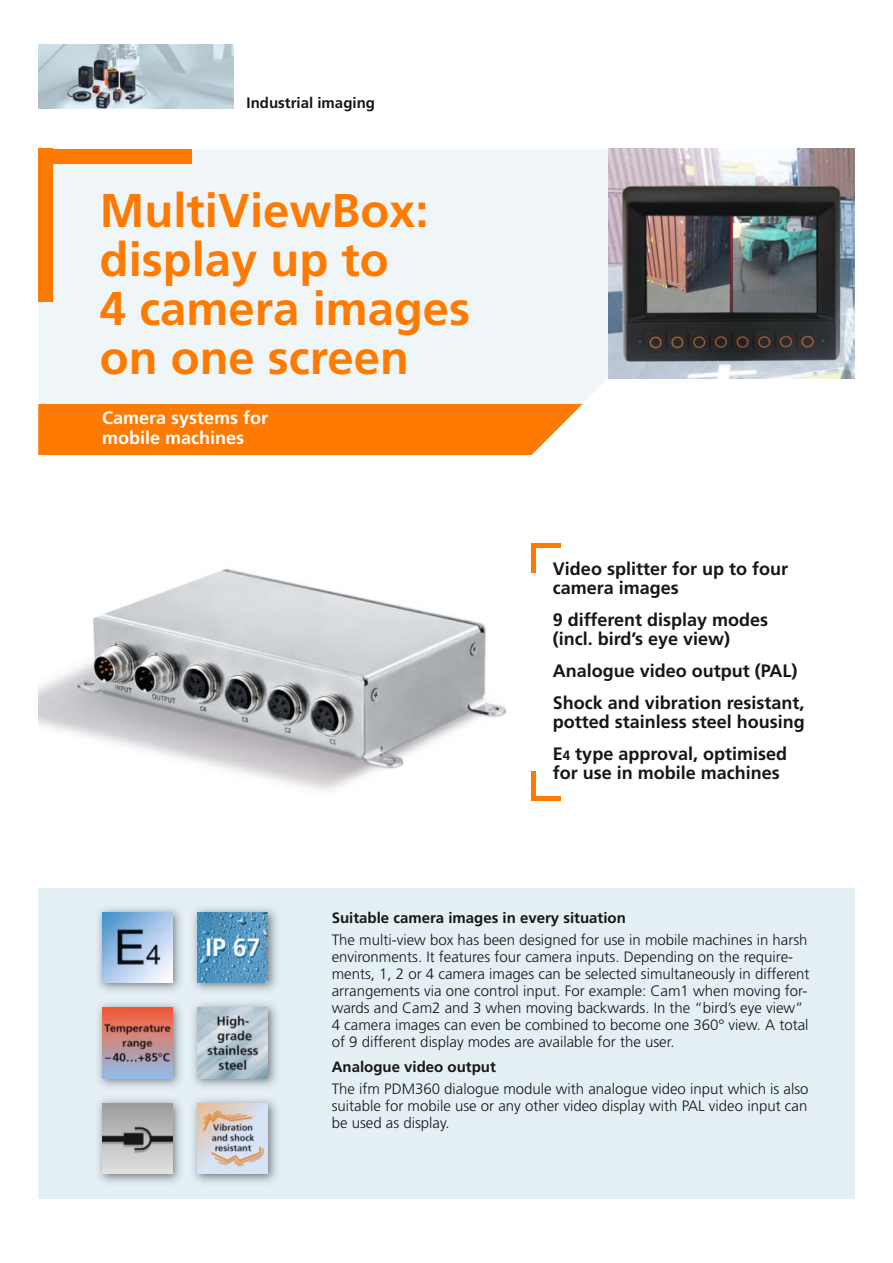
<style>
.page{position:relative;width:893px;height:1263px;background:#fff}
.page>*{position:absolute;margin:0;border:0;box-sizing:border-box;transform-origin:0 0}
.t1{font:700 47.25px/48.9px "Frutiger LT Com";color:#ff7a00}
.t2{font:700 18px/19.2px "Frutiger LT Com";color:#151616}
.t3{font:700 18px/19.2px "Frutiger LT Com";color:#fff}
.t4{font:300 15px/17px "Frutiger LT Com";color:#151616}
.t5{font:700 15px "Frutiger LT Com";color:#151616}
.s1{font-size:13.5px}
</style>
<div class="page">
<img style="left:38px;top:569px;width:468px;height:320px">
<div style="left:38px;top:889px;width:817px;height:310px;background:#e5f0f5"></div>
<div style="left:38px;top:149px;width:570px;height:255px;background:#f0f6f8"></div>
<img style="left:608px;top:149px;width:247px;height:229px">
<div style="left:38px;top:404px;width:545px;height:51px;background:#ff7a00"></div>
<div style="left:38px;top:149px;width:153px;height:15px;background:#ff7a00"></div>
<div style="left:38px;top:149px;width:15px;height:153px;background:#ff7a00"></div>
<img style="left:98px;top:908px;width:179px;height:275px">
<img style="left:102px;top:912px;width:70px;height:70px">
<img style="left:188px;top:908px;width:1px;height:90px">
<img style="left:198px;top:912px;width:70px;height:70px">
<img style="left:102px;top:1008px;width:70px;height:70px">
<img style="left:98px;top:1093px;width:179px;height:1px">
<img style="left:102px;top:1103px;width:70px;height:71px">
<img style="left:198px;top:1008px;width:70px;height:70px">
<img style="left:188px;top:1094px;width:1px;height:89px">
<img style="left:198px;top:1103px;width:70px;height:71px">
<hr style="left:531px;top:543px;width:30px;height:4px;background:#ff7a00">
<div style="left:531px;top:543px;width:5px;height:30px;background:#ff7a00"></div>
<hr style="left:531px;top:796px;width:30px;height:4px;background:#ff7a00">
<div style="left:531px;top:771px;width:5px;height:29px;background:#ff7a00"></div>
<img style="left:38px;top:45px;width:196px;height:63px">
<p class="t5" style="left:247px;top:97px;width:130px">Industrial imaging</p>
<h1 class="t1" style="left:100px;top:190px;width:372px">MultiViewBox: display up to<br>4 camera images on one screen</h1>
<p class="t3" style="left:102px;top:410px;width:168px">Camera systems for mobile machines</p>
<p class="t2" style="left:553px;top:560px;width:237px">Video splitter for up to four camera images</p>
<p class="t2" style="left:553px;top:611px;width:217px">9 different display modes (incl. bird’s eye view)</p>
<p class="t2" style="left:553px;top:656px;width:253px;line-height:32px">Analogue video output (PAL)<br>Shock and vibration resistant,</p>
<p class="t2" style="left:553px;top:707px;width:254px;line-height:32px">potted stainless steel housing<br>E<span class="s1">4</span> type approval, optimised</p>
<p class="t2" style="left:553px;top:765px;width:229px">for use in mobile machines</p>
<p class="t5" style="left:332px;top:912px;width:296px">Suitable camera images in every situation</p>
<p class="t4" style="left:332px;top:932px;width:479px">The multi-view box has been designed for use in mobile machines in harsh environments. It features four camera inputs. Depending on the require&shy;ments, 1, 2 or 4 camera images can be selected simultaneously in different arrangements via one control input. For example: Cam1 when moving for&shy;wards and Cam2 and 3 when moving backwards. In the “bird’s eye view” 4 camera images can even be combined to become one 360° view. A total of 9 different display modes are available for the user.</p>
<p class="t5" style="left:332px;top:1061px;width:166px">Analogue video output</p>
<p class="t4" style="left:332px;top:1081px;width:478px;text-align:justify">The ifm PDM360 dialogue module with analogue video input which is also suitable for mobile use or any other video display with PAL video input can be used as display.</p>
</div>
